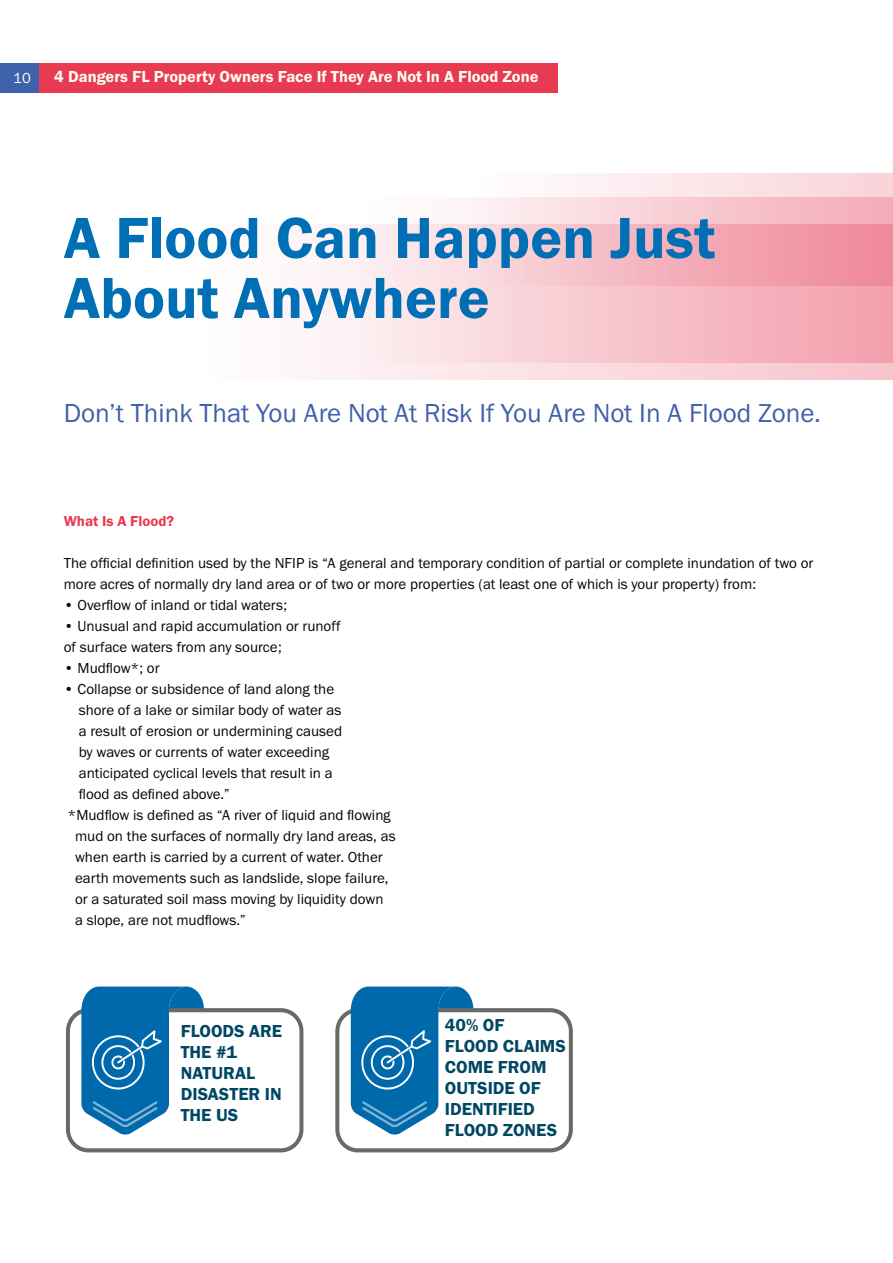
<style>
.page{position:relative;width:893px;height:1263px;background:#fff}
.page>*{position:absolute;margin:0;border:0;box-sizing:border-box;transform-origin:0 0}
.t1{font:60px/60px "Franklin Gothic URW Dem";color:#006fb5}
.t2{font:27px "Franklin Gothic URW Boo";color:#3f60aa}
.t3{font:18px/21px "Franklin Gothic URW Dem";color:#004764}
.t4{font:16.5px "Franklin Gothic URW Dem";color:#fffef3}
.t5{font:15px/21px "Franklin Gothic URW Boo";color:#030505}
.t6{font:15px "Franklin Gothic URW Dem";color:#e83b52}
.t7{font:15px "Franklin Gothic URW Boo";color:#fff}
</style>
<div class="page">
<div style="left:0;top:64px;width:39px;height:29px;background:#3f60aa"></div>
<div style="left:39px;top:64px;width:519px;height:29px;background:#e83b52"></div>
<div style="left:204px;top:224px;width:689px;height:155px;background:linear-gradient(to right,#fefeff,#f7bec7)"></div>
<div style="left:475px;top:173px;width:418px;height:113px;background:linear-gradient(to right,#fefefe,#f9d3d9)"></div>
<svg style="left:365px;top:197px;width:528px;height:165px;background:#f6c3cb"></svg>
<svg style="left:66px;top:986px;width:237px;height:166px"></svg>
<svg style="left:335px;top:986px;width:238px;height:166px"></svg>
<p class="t7" style="left:13px;top:69px;width:19px">10</p>
<p class="t4" style="left:54px;top:67px;width:486px">4 Dangers FL Property Owners Face If They Are Not In A Flood Zone</p>
<h1 class="t1" style="left:64px;top:207px;width:653px">A Flood Can Happen Just<br>About Anywhere</h1>
<h2 class="t2" style="left:64px;top:396px;width:759px">Don’t Think That You Are Not At Risk If You Are Not In A Flood Zone.</h2>
<p class="t6" style="left:64px;top:511px;width:112px">What Is A Flood?</p>
<p class="t5" style="left:64px;top:552px;width:751px">The official definition used by the NFIP is “A general and temporary condition of partial or complete inundation of two or more acres of normally dry land area or of two or more properties (at least one of which is your property) from:</p>
<p class="t5" style="left:64px;top:594px;width:225px">• Overflow of inland or tidal waters;</p>
<p class="t5" style="left:64px;top:615px;width:279px">• Unusual and rapid accumulation or runoff of surface waters from any source;</p>
<p class="t5" style="left:64px;top:657px;width:97px">• Mudflow*; or</p>
<p class="t5" style="left:64px;top:678px;width:272px">• Collapse or subsidence of land along the</p>
<p class="t5" style="left:79px;top:699px;width:264px">shore of a lake or similar body of water as</p>
<p class="t5" style="left:79px;top:720px;width:265px">a result of erosion or undermining caused</p>
<p class="t5" style="left:79px;top:741px;width:252px">by waves or currents of water exceeding</p>
<p class="t5" style="left:79px;top:762px;width:255px">anticipated cyclical levels that result in a</p>
<p class="t5" style="left:79px;top:783px;width:152px">flood as defined above.”</p>
<p class="t5" style="left:68px;top:804px;width:325px">*Mudflow is defined as “A river of liquid and flowing</p>
<p class="t5" style="left:75px;top:825px;width:322px">mud on the surfaces of normally dry land areas, as</p>
<p class="t5" style="left:75px;top:846px;width:309px">when earth is carried by a current of water. Other</p>
<p class="t5" style="left:75px;top:867px;width:315px">earth movements such as landslide, slope failure,</p>
<p class="t5" style="left:75px;top:888px;width:310px">or a saturated soil mass moving by liquidity down</p>
<p class="t5" style="left:75px;top:909px;width:172px">a slope, are not mudflows.”</p>
<p class="t3" style="left:181px;top:1020px;width:103px">FLOODS ARE<br>THE #1<br>NATURAL<br>DISASTER IN<br>THE US</p>
<p class="t3" style="left:445px;top:1014px;width:122px">40% OF<br>FLOOD CLAIMS<br>COME FROM<br>OUTSIDE OF<br>IDENTIFIED<br>FLOOD ZONES</p>
</div>
